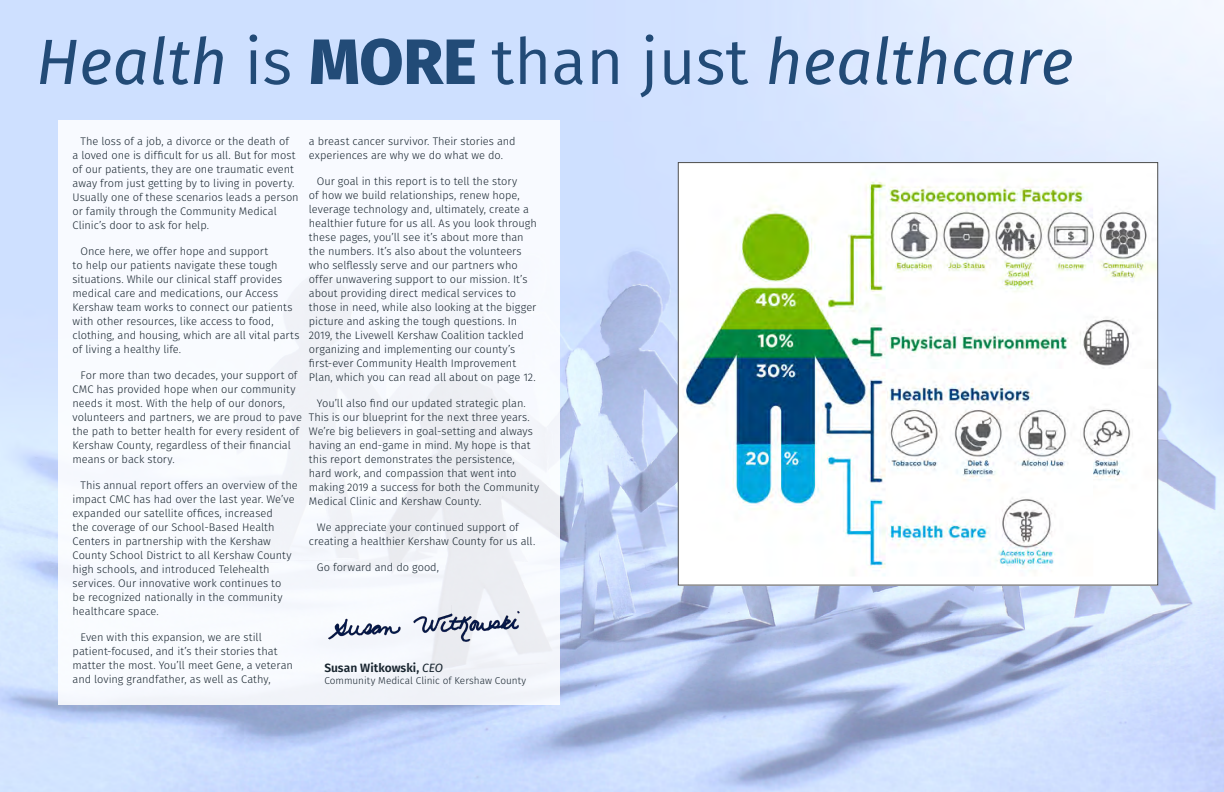
<style>
.page{position:relative;width:1224px;height:792px;background:#fff}
.page>*{position:absolute;margin:0;border:0;box-sizing:border-box;transform-origin:0 0}
.t1{font:italic 64px "Fira Sans";color:#224b77}
.t2{font:600 12px "Fira Sans";color:#17242e}
.Body_copy_split{font:300 11px/14px "Fira Sans";letter-spacing:-.005em;color:#17242e}
.t3{font:300 10px "Fira Sans";color:#17242e}
.s1{font-style:normal}
.s2{font-weight:800;font-style:normal}
.s3{font-weight:400;font-style:italic}
</style>
<div class="page">
<img style="left:0;top:0;width:1224px;height:792px">
<img style="left:680px;top:164px;width:476px;height:420px">
<div style="left:58px;top:120px;width:501px;height:584px;background:linear-gradient(to right,#f9fbff,#f3f5fa)"></div>
<img style="left:320px;top:606px;width:208px;height:42px">
<p class="t1" style="left:36px;top:17px;width:1039px">Health <span class="s1">is</span> <span class="s2">MORE</span> <span class="s1">than just</span> healthcare</p>
<p class="Body_copy_split" style="left:73px;top:134px;width:228px;text-indent:8px">The loss of a job, a divorce or the death of<br>a loved one is difficult for us all. But for most of our patients, they are one traumatic event away from just getting by to living in poverty.<br>Usually one of these scenarios leads a person or family through the Community Medical Clinic’s door to ask for help.</p>
<p class="Body_copy_split" style="left:73px;top:244px;width:228px;text-indent:8px">Once here, we offer hope and support<br>to help our patients navigate these tough situations. While our clinical staff provides medical care and medications, our Access Kershaw team works to connect our patients with other resources, like access to food, clothing, and housing, which are all vital parts of living a healthy life.</p>
<p class="Body_copy_split" style="left:73px;top:368px;width:231px;text-indent:8px">For more than two decades, your support of CMC has provided hope when our community needs it most. With the help of our donors, volunteers and partners, we are proud to pave the path to better health for every resident of Kershaw County, regardless of their financial means or back story.</p>
<p class="Body_copy_split" style="left:73px;top:478px;width:227px;text-indent:8px">This annual report offers an overview of the impact CMC has had over the last year. We’ve expanded our satellite offices, increased<br>the coverage of our School-Based Health Centers in partnership with the Kershaw County School District to all Kershaw County high schools, and introduced Telehealth services. Our innovative work continues to<br>be recognized nationally in the community healthcare space.</p>
<p class="Body_copy_split" style="left:73px;top:630px;width:222px;text-indent:8px">Even with this expansion, we are still patient-focused, and it’s their stories that matter the most. You’ll meet Gene, a veteran and loving grandfather, as well as Cathy,</p>
<p class="Body_copy_split" style="left:309px;top:134px;width:208px">a breast cancer survivor. Their stories and experiences are why we do what we do.</p>
<p class="Body_copy_split" style="left:309px;top:174px;width:229px;text-indent:8px">Our goal in this report is to tell the story<br>of how we build relationships, renew hope, leverage technology and, ultimately, create a healthier future for us all. As you look through these pages, you’ll see it’s about more than the numbers. It’s also about the volunteers who selflessly serve and our partners who offer unwavering support to our mission. It’s about providing direct medical services to those in need, while also looking at the bigger picture and asking the tough questions. In 2019, the Livewell Kershaw Coalition tackled organizing and implementing our county’s first-ever Community Health Improvement Plan, which you can read all about on page 12.</p>
<p class="Body_copy_split" style="left:309px;top:396px;width:232px;text-indent:8px">You’ll also find our updated strategic plan.<br>This is our blueprint for the next three years.<br>We’re big believers in goal-setting and always having an end-game in mind. My hope is that this report demonstrates the persistence, hard work, and compassion that went into making 2019 a success for both the Community Medical Clinic and Kershaw County.</p>
<p class="Body_copy_split" style="left:309px;top:520px;width:228px;text-indent:8px">We appreciate your continued support of creating a healthier Kershaw County for us all.</p>
<p class="Body_copy_split" style="left:317px;top:560px;width:124px">Go forward and do good,</p>
<p class="t2" style="left:324px;top:659px;width:120px">Susan Witkowski, <span class="s3">CEO</span></p>
<p class="t3" style="left:324px;top:674px;width:204px">Community Medical Clinic of Kershaw County</p>
</div>
